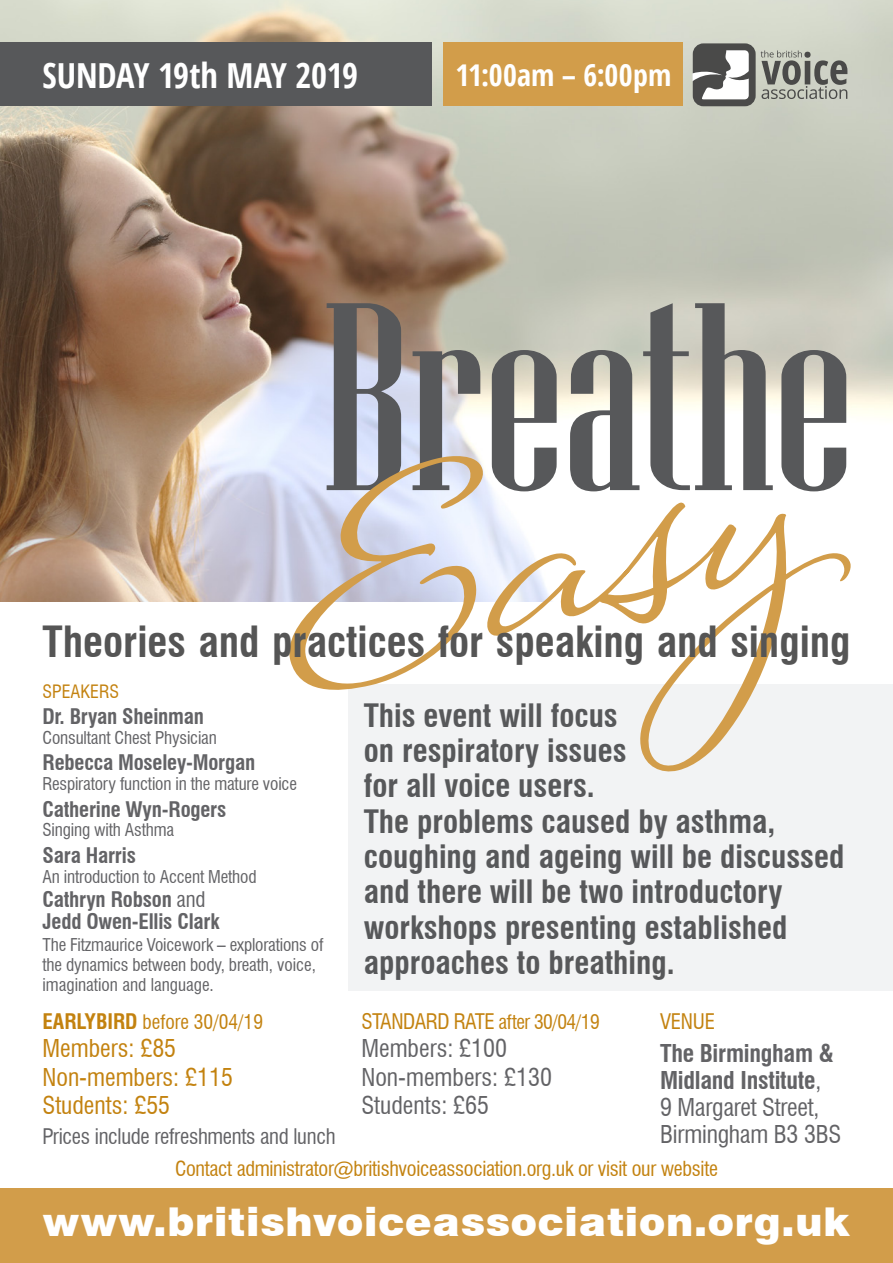
<style>
.page{position:relative;width:893px;height:1263px;background:#fff}
.page>*{position:absolute;margin:0;border:0;box-sizing:border-box;transform-origin:0 0}
.t1{font:700 condensed 42px "Swiss 721 BT";color:#555}
.t2{font:900 39.75px "Swiss 721 BT";letter-spacing:.02em;color:#fff}
.t3{font:700 34.5px "Open Sans Condensed";letter-spacing:-.01em;color:#fff}
.t4{font:700 condensed 31.5px/35.2px "Swiss 721 BT";color:#57585a}
.t5{font:700 30px "Open Sans Condensed";color:#fff}
.t6{font:condensed 24px/27px "Swiss 721 BT";color:#636366}
.t7{font:condensed 24px "Swiss 721 BT";color:#c3820f}
.t8{font:700 condensed 21px/22.8px "Swiss 721 BT";letter-spacing:-.01em;color:#636366}
.t9{font:condensed 21px "Swiss 721 BT";letter-spacing:-.015em;color:#636366}
.t10{font:condensed 21px "Swiss 721 BT";letter-spacing:-.01em;color:#c3820f}
.t11{font:condensed 20.25px "Swiss 721 BT";letter-spacing:-.015em;color:#c3820f}
.t12{font:condensed 19.5px "Swiss 721 BT";letter-spacing:-.025em;color:#c3820f}
.t13{font:condensed 19.5px "Swiss 721 BT";color:#c3820f}
.t14{font:condensed 18px "Swiss 721 BT";color:#c3820f}
.t15{font:condensed 17.25px/19.8px "Swiss 721 BT";letter-spacing:-.01em;color:#636366}
.s1{font-weight:400}
.s2{font-weight:700;font-size:21px}
.s3{font-size:21px}
.s4{font-weight:700}
</style>
<div class="page">
<div style="left:349px;top:685px;width:544px;height:306px;background:#f2f3f4"></div>
<img style="left:0;top:0;width:893px;height:602px">
<div style="left:0;top:1188px;width:893px;height:75px;background:#d29d4a"></div>
<div style="left:693px;top:43px;width:63px;height:63px;border:7px solid #4a4a49;border-radius:7px"></div>
<svg style="left:692px;top:47px;width:58px;height:56px"></svg>
<svg style="left:761px;top:50px;width:86px;height:49px"></svg>
<div style="left:0;top:43px;width:432px;height:63px;background:#57585a"></div>
<div style="left:443px;top:43px;width:239px;height:63px;background:#d29d4a"></div>
<svg style="left:327px;top:303px;width:519px;height:150px"></svg>
<svg style="left:280px;top:453px;width:572px;height:322px"></svg>
<p class="t3" style="left:43px;top:51px;width:317px">SUNDAY 19th MAY 2019</p>
<p class="t5" style="left:455px;top:54px;width:217px">11:00am – 6:00pm</p>
<p class="t1" style="left:43px;top:617px;width:810px">Theories and practices for speaking and singing</p>
<p class="t14" style="left:43px;top:681px;width:78px">SPEAKERS</p>
<p class="t8" style="left:43px;top:705px;width:163px">Dr. Bryan Sheinman</p>
<p class="t15" style="left:43px;top:727px;width:176px">Consultant Chest Physician</p>
<p class="t8" style="left:43px;top:751px;width:214px">Rebecca Moseley-Morgan</p>
<p class="t15" style="left:43px;top:774px;width:256px">Respiratory function in the mature voice</p>
<p class="t8" style="left:43px;top:797px;width:185px">Catherine Wyn-Rogers</p>
<p class="t15" style="left:43px;top:820px;width:133px">Singing with Asthma</p>
<p class="t8" style="left:43px;top:844px;width:95px">Sara Harris</p>
<p class="t15" style="left:43px;top:866px;width:216px">An introduction to Accent Method</p>
<p class="t8" style="left:43px;top:887px;width:178px">Cathryn Robson <span class="s1">and<br></span>Jedd Owen-Ellis Clark</p>
<p class="t15" style="left:43px;top:935px;width:282px">The Fitzmaurice Voicework – explorations of the dynamics between body, breath, voice, imagination and language.</p>
<p class="t13" style="left:43px;top:1010px;width:222px"><span class="s2">EARLYBIRD</span> before 30/04/19</p>
<p class="t12" style="left:361px;top:1010px;width:240px"><span class="s3">STANDARD RATE</span> after 30/04/19</p>
<p class="t7" style="left:43px;top:1034px;width:135px">Members: £85</p>
<p class="t6" style="left:361px;top:1035px;width:147px">Members: £100</p>
<p class="t7" style="left:43px;top:1062px;width:192px">Non-members: £115</p>
<p class="t6" style="left:361px;top:1063px;width:192px">Non-members: £130</p>
<p class="t7" style="left:43px;top:1091px;width:129px">Students: £55</p>
<p class="t6" style="left:361px;top:1092px;width:129px">Students: £65</p>
<p class="t9" style="left:43px;top:1124px;width:295px">Prices include refreshments and lunch</p>
<p class="t4" style="left:364px;top:698px;width:482px">This event will focus<br>on respiratory issues<br>for all voice users.<br>The problems caused by asthma, coughing and ageing will be discussed and there will be two introductory workshops presenting established approaches to breathing.</p>
<p class="t10" style="left:660px;top:1008px;width:57px">VENUE</p>
<p class="t6" style="left:660px;top:1040px;width:183px"><span class="s4">The Birmingham &amp;<br>Midland Institute</span>,<br>9 Margaret Street,<br>Birmingham B3 3BS</p>
<p class="t11" style="left:175px;top:1156px;width:544px">Contact administrator@britishvoiceassociation.org.uk or visit our website</p>
<p class="t2" style="left:43px;top:1198px;width:809px">www.britishvoiceassociation.org.uk</p>
</div>
